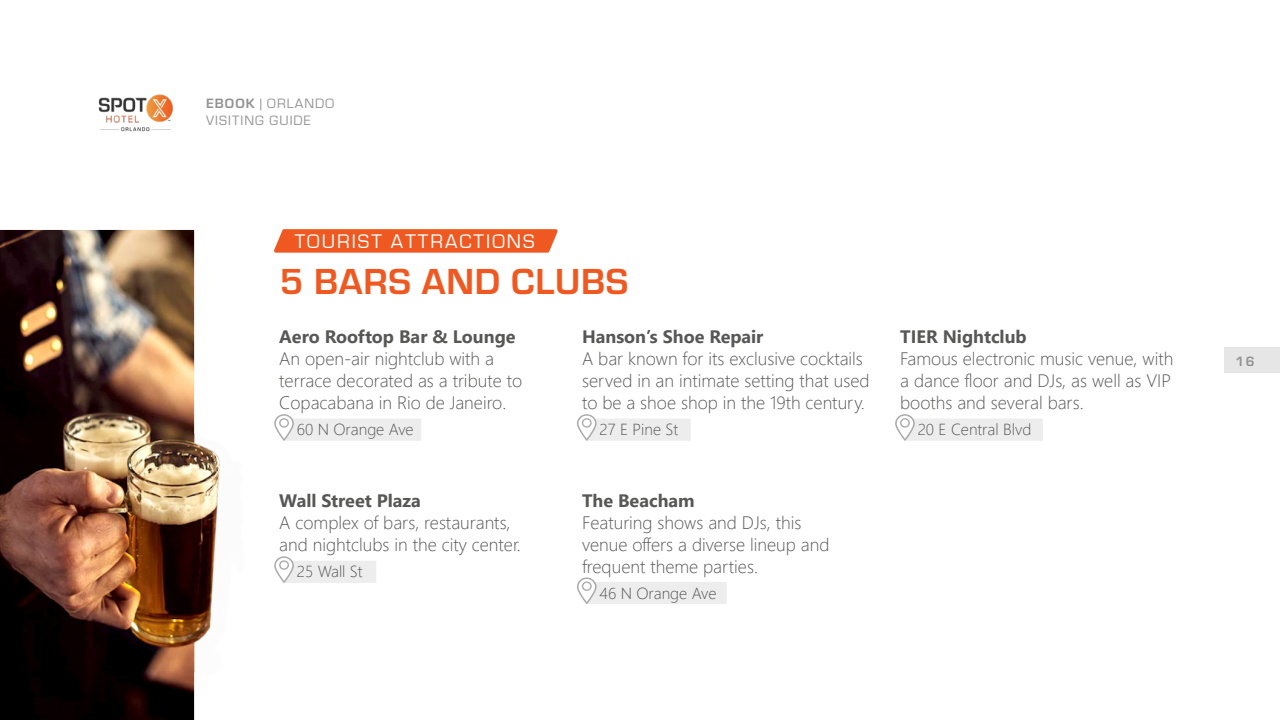
<style>
.page{position:relative;width:1280px;height:720px;background:#fff}
.page>*{position:absolute;margin:0;border:0;box-sizing:border-box;transform-origin:0 0}
.t1{font:700 37.6px "Eurostile";letter-spacing:.02em;color:#ef5921}
.t2{font:20.3px "Eurostile";letter-spacing:.1em;color:#fff}
.t3{font:300 18px/22px "Segoe UI";color:#575756}
.t4{font:700 18px "Segoe UI";color:#575756}
.t5{font:300 16px "Segoe UI";color:#575756}
.t6{font:14px/17.2px "Eurostile";letter-spacing:.08em;color:#929292}
.t7{font:700 14px "Eurostile";color:#929292}
.s1{font-weight:700}
</style>
<div class="page">
<div style="left:1224px;top:347px;width:56px;height:26px;background:#e6e6e6"></div>
<img style="left:98px;top:94px;width:75px;height:38px">
<svg style="left:577px;top:414px;width:114px;height:27px"></svg>
<svg style="left:274px;top:414px;width:147px;height:27px"></svg>
<svg style="left:577px;top:577px;width:150px;height:27px"></svg>
<svg style="left:274px;top:556px;width:102px;height:27px"></svg>
<svg style="left:895px;top:414px;width:148px;height:27px"></svg>
<img style="left:0;top:229px;width:220px;height:491px">
<svg style="left:274px;top:229px;width:284px;height:24px;background:#ef612c"></svg>
<p class="t6" style="left:206px;top:95px;width:130px"><span class="s1">EBOOK</span> | ORLANDO<br>VISITING GUIDE</p>
<p class="t2" style="left:295px;top:230px;width:241px">TOURIST ATTRACTIONS</p>
<h1 class="t1" style="left:280px;top:254px;width:350px">5 BARS AND CLUBS</h1>
<p class="t4" style="left:279px;top:320px;width:238px">Aero Rooftop Bar &amp; Lounge</p>
<p class="t3" style="left:279px;top:346px;width:244px">An open-air nightclub with a terrace decorated as a tribute to<br>Copacabana in Rio de Janeiro.</p>
<p class="t5" style="left:297px;top:414px;width:118px">60 N Orange Ave</p>
<p class="t4" style="left:279px;top:483px;width:143px">Wall Street Plaza</p>
<p class="t3" style="left:279px;top:509px;width:243px">A complex of bars, restaurants, and nightclubs in the city center.</p>
<p class="t5" style="left:297px;top:556px;width:67px">25 Wall St</p>
<p class="t4" style="left:582px;top:320px;width:183px">Hanson’s Shoe Repair</p>
<p class="t3" style="left:582px;top:346px;width:289px">A bar known for its exclusive cocktails served in an intimate setting that used to be a shoe shop in the 19th century.</p>
<p class="t5" style="left:600px;top:414px;width:80px">27 E Pine St</p>
<p class="t4" style="left:582px;top:483px;width:114px">The Beacham</p>
<p class="t3" style="left:582px;top:509px;width:249px">Featuring shows and DJs, this venue offers a diverse lineup and frequent theme parties.</p>
<p class="t5" style="left:600px;top:578px;width:119px">46 N Orange Ave</p>
<p class="t4" style="left:900px;top:320px;width:128px">TIER Nightclub</p>
<p class="t3" style="left:900px;top:346px;width:275px">Famous electronic music venue, with a dance floor and DJs, as well as VIP booths and several bars.</p>
<p class="t5" style="left:918px;top:414px;width:115px">20 E Central Blvd</p>
<p class="t7" style="left:1236px;top:351px;width:20px">16</p>
</div>
